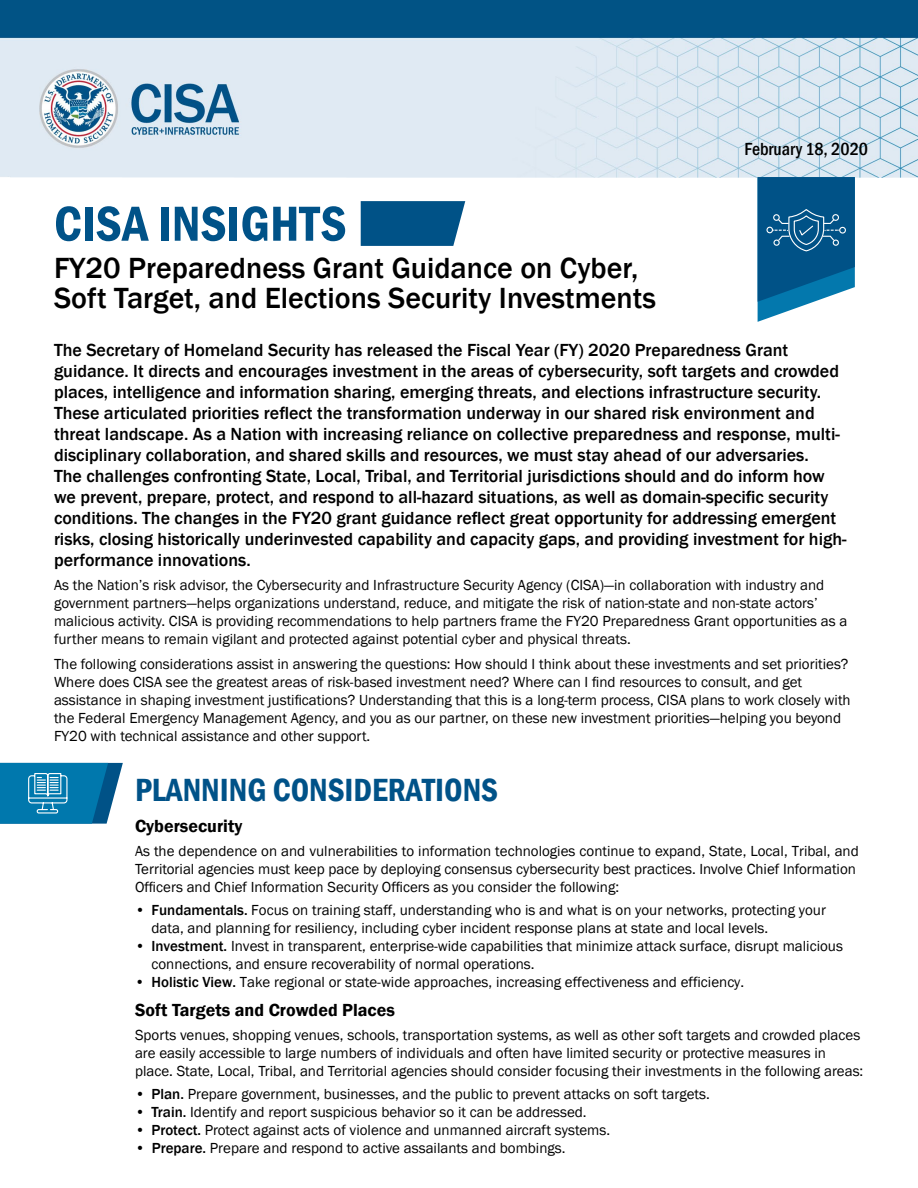
<style>
.page{position:relative;width:918px;height:1188px;background:#fff}
.page>*{position:absolute;margin:0;border:0;box-sizing:border-box;transform-origin:0 0}
.t1{font:600 condensed 51px "Franklin Gothic";color:#005288}
.t2{font:600 condensed 33px "Franklin Gothic";color:#005288}
.t3{font:500 30px/30px "Franklin Gothic";color:#000}
.t4{font:500 18px/21px "Franklin Gothic";color:#000}
.t5{font:600 18px "Franklin Gothic";color:#000}
.t6{font:500 condensed 18px "Franklin Gothic";color:#000}
.t7{font:15px/18px "Franklin Gothic";color:#000}
.s1{font-weight:500}
</style>
<div class="page">
<img style="left:0;top:0;width:918px;height:177px">
<svg style="left:758px;top:177px;width:97px;height:145px;background:#27719e"></svg>
<svg style="left:361px;top:201px;width:104px;height:45px;background:#0f5c8e"></svg>
<svg style="left:0;top:763px;width:123px;height:61px;background:#2185b3"></svg>
<p class="t1" style="left:54px;top:190px;width:294px">CISA INSIGHTS</p>
<p class="t6" style="left:744px;top:137px;width:125px">February 18, 2020</p>
<p class="t3" style="left:54px;top:253px;width:604px">FY20 Preparedness Grant Guidance on Cyber,<br>Soft Target, and Elections Security Investments</p>
<p class="t4" style="left:54px;top:339px;width:794px">The Secretary of Homeland Security has released the Fiscal Year (FY) 2020 Preparedness Grant guidance. It directs and encourages investment in the areas of cybersecurity, soft targets and crowded places, intelligence and information sharing, emerging threats, and elections infrastructure security.<br>These articulated priorities reflect the transformation underway in our shared risk environment and threat landscape. As a Nation with increasing reliance on collective preparedness and response, multi&shy;disciplinary collaboration, and shared skills and resources, we must stay ahead of our adversaries.<br>The challenges confronting State, Local, Tribal, and Territorial jurisdictions should and do inform how we prevent, prepare, protect, and respond to all-hazard situations, as well as domain-specific security conditions. The changes in the FY20 grant guidance reflect great opportunity for addressing emergent risks, closing historically underinvested capability and capacity gaps, and providing investment for high&shy;performance innovations.</p>
<p class="t7" style="left:54px;top:577px;width:795px">As the Nation’s risk advisor, the Cybersecurity and Infrastructure Security Agency (CISA)—in collaboration with industry and government partners—helps organizations understand, reduce, and mitigate the risk of nation-state and non-state actors’ malicious activity. CISA is providing recommendations to help partners frame the FY20 Preparedness Grant opportunities as a further means to remain vigilant and protected against potential cyber and physical threats.</p>
<p class="t7" style="left:54px;top:655px;width:798px">The following considerations assist in answering the questions: How should I think about these investments and set priorities?<br>Where does CISA see the greatest areas of risk-based investment need? Where can I find resources to consult, and get assistance in shaping investment justifications? Understanding that this is a long-term process, CISA plans to work closely with the Federal Emergency Management Agency, and you as our partner, on these new investment priorities—helping you beyond FY20 with technical assistance and other support.</p>
<p class="t2" style="left:135px;top:768px;width:365px">PLANNING CONSIDERATIONS</p>
<p class="t5" style="left:135px;top:815px;width:109px">Cybersecurity</p>
<p class="t7" style="left:135px;top:842px;width:725px">As the dependence on and vulnerabilities to information technologies continue to expand, State, Local, Tribal, and<br>Territorial agencies must keep pace by deploying consensus cybersecurity best practices. Involve Chief Information<br>Officers and Chief Information Security Officers as you consider the following:</p>
<p class="t7" style="left:152px;top:902px;width:676px;text-indent:-16px"><span class="s1">• Fundamentals.</span> Focus on training staff, understanding who is and what is on your networks, protecting your data, and planning for resiliency, including cyber incident response plans at state and local levels.</p>
<p class="t7" style="left:151px;top:938px;width:693px;text-indent:-16px"><span class="s1">• Investment.</span> Invest in transparent, enterprise-wide capabilities that minimize attack surface, disrupt malicious connections, and ensure recoverability of normal operations.</p>
<p class="t7" style="left:135px;top:974px;width:611px"><span class="s1">• Holistic View.</span> Take regional or state-wide approaches, increasing effectiveness and efficiency.</p>
<p class="t5" style="left:135px;top:999px;width:261px">Soft Targets and Crowded Places</p>
<p class="t7" style="left:135px;top:1026px;width:730px">Sports venues, shopping venues, schools, transportation systems, as well as other soft targets and crowded places are easily accessible to large numbers of individuals and often have limited security or protective measures in place. State, Local, Tribal, and Territorial agencies should consider focusing their investments in the following areas:</p>
<p class="t7" style="left:135px;top:1085px;width:576px"><span class="s1">• Plan.</span> Prepare government, businesses, and the public to prevent attacks on soft targets.</p>
<p class="t7" style="left:135px;top:1103px;width:453px"><span class="s1">• Train.</span> Identify and report suspicious behavior so it can be addressed.</p>
<p class="t7" style="left:135px;top:1121px;width:477px"><span class="s1">• Protect.</span> Protect against acts of violence and unmanned aircraft systems.</p>
<p class="t7" style="left:135px;top:1139px;width:432px"><span class="s1">• Prepare.</span> Prepare and respond to active assailants and bombings.</p>
</div>
